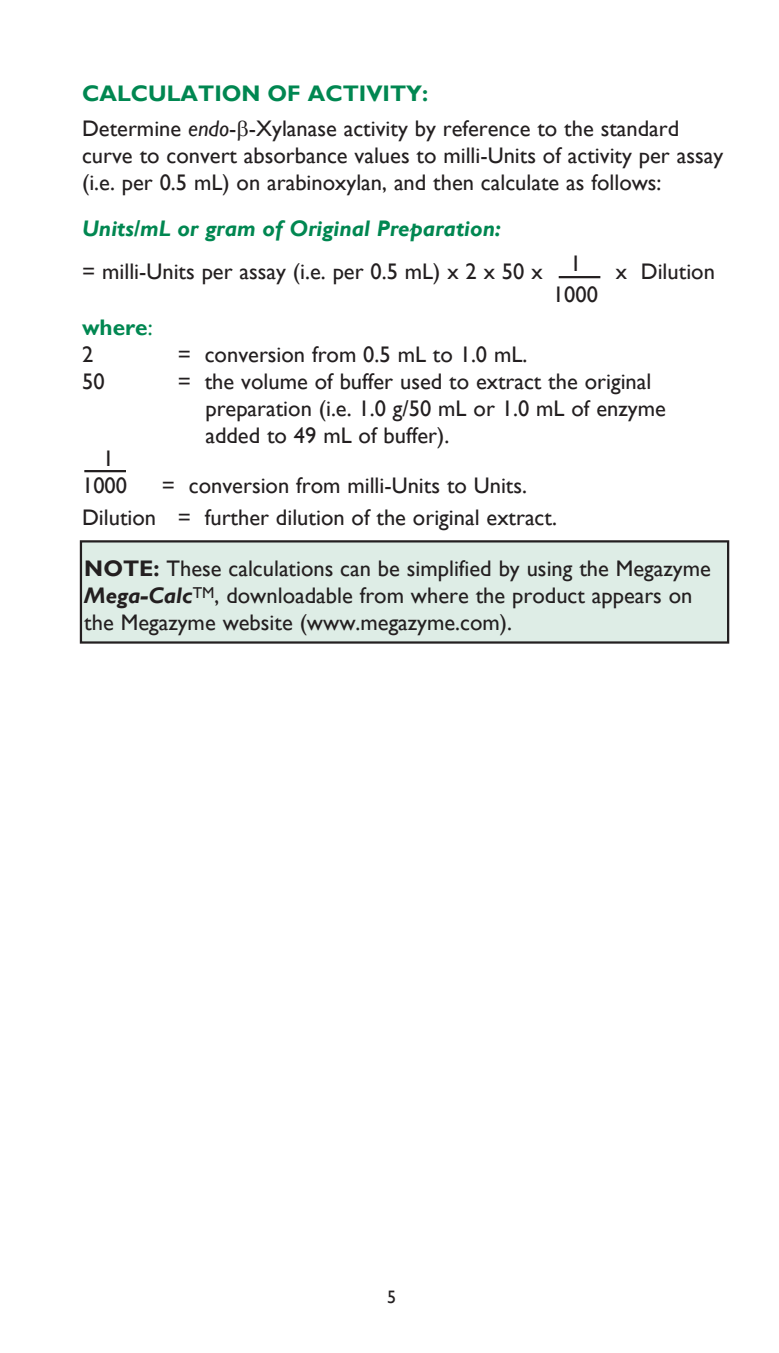
<style>
.page{position:relative;width:779px;height:1353px;background:#fff}
.page>*{position:absolute;margin:0;border:0;box-sizing:border-box;transform-origin:0 0}
.Body{font:22.5px/27px "Gill Sans";color:#231f20}
.t1{font:italic 700 22.5px "Gill Sans";color:#008751}
.Body-2{font:700 22.5px "Gill Sans";color:#008751}
.t2{font:18px "Gill Sans";color:#231f20}
.s1{font-style:italic}
.s2{font-weight:400}
.s3{font-weight:700}
.s4{font-weight:700;font-style:italic}
</style>
<div class="page">
<div style="left:81px;top:541px;width:646px;height:101px;background:#deede6"></div>
<div style="left:80px;top:540px;width:648px;height:103px;border:2px solid #231f20"></div>
<hr style="left:558px;top:276px;width:42px;height:2px;background:#231f20">
<hr style="left:84px;top:470px;width:42px;height:2px;background:#231f20">
<p class="Body-2" style="left:82px;top:80px;width:347px">CALCULATION OF ACTIVITY:</p>
<p class="Body" style="left:82px;top:115px;width:642px">Determine <span class="s1">endo</span>- -Xylanase activity by reference to the standard curve to convert absorbance values to milli-Units of activity per assay (i.e. per 0.5 mL) on arabinoxylan, and then calculate as follows:</p>
<p class="t1" style="left:82px;top:215px;width:420px">Units/mL or gram of Original Preparation:</p>
<p class="Body" style="left:82px;top:258px;width:500px">= milli-Units per assay (i.e. per 0.5 mL) x 2 x 50 x 1</p>
<p class="Body" style="left:615px;top:258px;width:101px">x Dilution</p>
<p class="Body" style="left:552px;top:281px;width:46px">1000</p>
<p class="Body-2" style="left:82px;top:314px;width:72px">where<span class="s2">:</span></p>
<p class="Body" style="left:82px;top:341px;width:13px">2</p>
<p class="Body" style="left:178px;top:341px;width:351px">= conversion from 0.5 mL to 1.0 mL.</p>
<p class="Body" style="left:82px;top:368px;width:24px">50</p>
<p class="Body" style="left:205px;top:368px;width:461px;text-indent:-28px">= the volume of buffer used to extract the original preparation (i.e. 1.0 g/50 mL or 1.0 mL of enzyme added to 49 mL of buffer).</p>
<p class="Body" style="left:103px;top:445px;width:13px">1</p>
<p class="Body" style="left:82px;top:472px;width:46px">1000</p>
<p class="Body" style="left:162px;top:472px;width:366px">= conversion from milli-Units to Units.</p>
<p class="Body" style="left:82px;top:504px;width:476px">Dilution = further dilution of the original extract.</p>
<p class="Body" style="left:84px;top:555px;width:627px"><span class="s3">NOTE:</span> These calculations can be simplified by using the Megazyme<br><span class="s4">Mega-Calc</span><sup>TM</sup>, downloadable from where the product appears on the Megazyme website (www.megazyme.com).</p>
<p class="t2" style="left:387px;top:1285px;width:10px">5</p>
</div>
